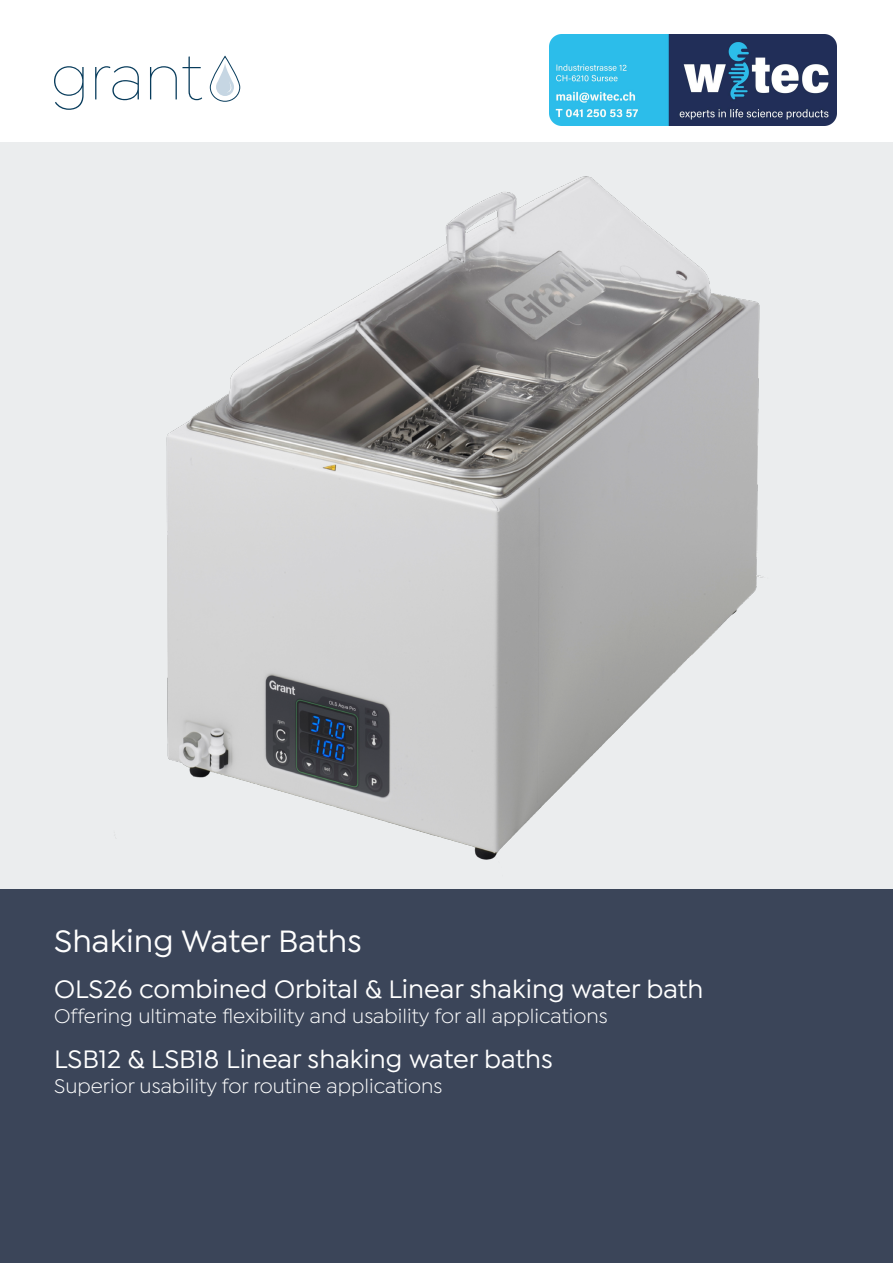
<style>
.page{position:relative;width:893px;height:1263px;background:#fff}
.page>*{position:absolute;margin:0;border:0;box-sizing:border-box;transform-origin:0 0}
.t1{font:500 33px "Isidora Sans";color:#fff}
.t2{font:500 27px "Isidora Sans";color:#fff}
.t3{font:21px "Isidora Sans";color:#fff}
</style>
<div class="page">
<div style="left:0;top:142px;width:893px;height:801px;background:#ebedee"></div>
<img style="left:95px;top:176px;width:703px;height:714px">
<svg style="left:209px;top:56px;width:31px;height:46px"></svg>
<svg style="left:54px;top:66px;width:30px;height:44px"></svg>
<svg style="left:95px;top:66px;width:44px;height:34px"></svg>
<svg style="left:150px;top:56px;width:52px;height:44px"></svg>
<div style="left:0;top:890px;width:893px;height:373px;background:#3b4559"></div>
<img style="left:550px;top:34px;width:286px;height:92px">
<h1 class="t1" style="left:54px;top:923px;width:309px">Shaking Water Baths</h1>
<p class="t2" style="left:54px;top:973px;width:651px">OLS26 combined Orbital &amp; Linear shaking water bath</p>
<p class="t3" style="left:54px;top:1004px;width:555px">Offering ultimate flexibility and usability for all applications</p>
<p class="t2" style="left:54px;top:1044px;width:500px">LSB12 &amp; LSB18 Linear shaking water baths</p>
<p class="t3" style="left:54px;top:1075px;width:390px">Superior usability for routine applications</p>
</div>
